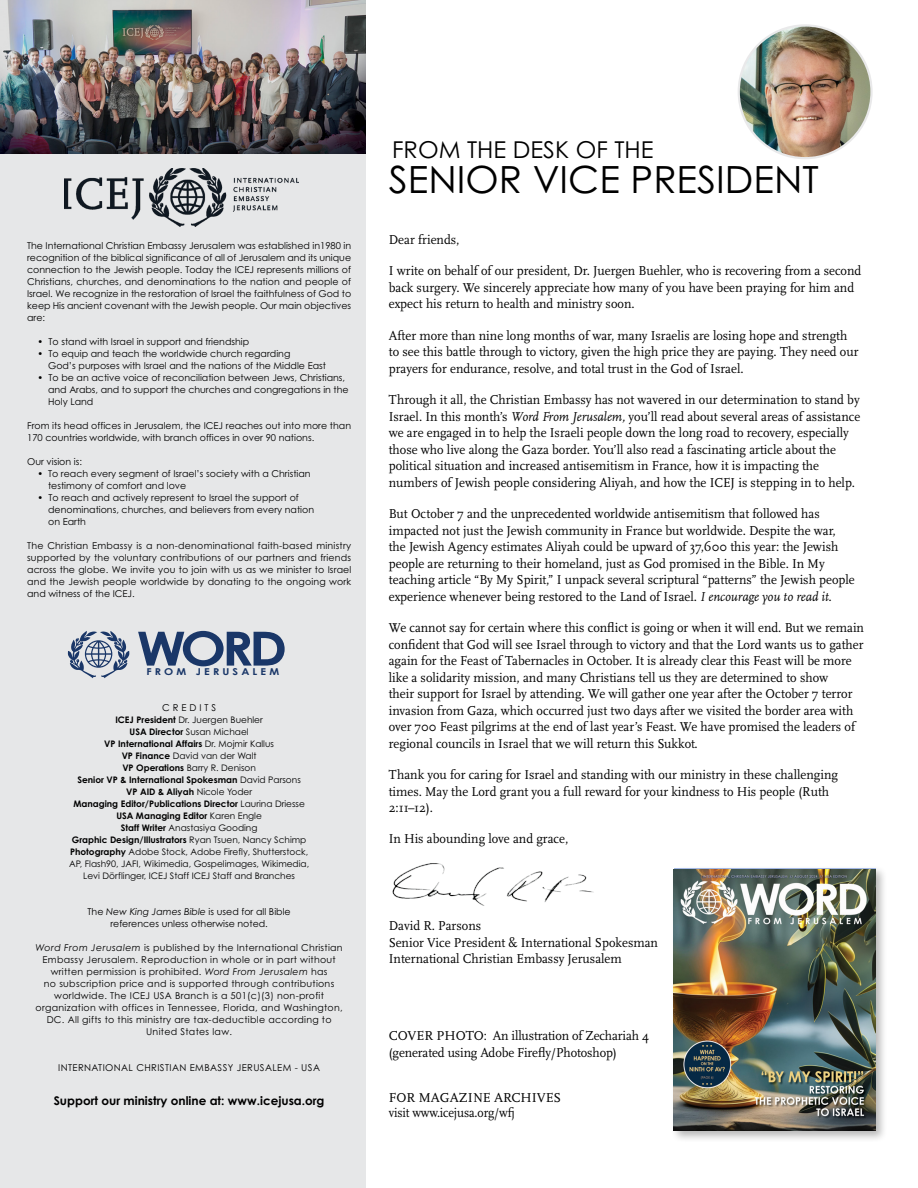
<style>
.page{position:relative;width:918px;height:1188px;background:#fff}
.page>*{position:absolute;margin:0;border:0;box-sizing:border-box;transform-origin:0 0}
.t1{font:700 47.1px "Century Gothic Pro";color:#1a3768;scale:1.16 1}
.t2{font:37.5px "Century Gothic Pro";color:#000}
.t3{font:23.25px "Century Gothic Pro";color:#000}
.t4{font:13.5px/16.5px "Scala Pro";color:#000;scale:.95 1}
.t5{font:13.5px/16.5px "Scala Pro";color:#000}
.t6{font:700 12px "Century Gothic Pro";color:#000}
.t7{font:9.45px/12px "Century Gothic Pro";color:#000}
.t8{font:9.45px/12px "Century Gothic Pro";letter-spacing:.03em;color:#000;text-align:center}
.t9{font:9.45px "Century Gothic Pro";letter-spacing:.04em;color:#000}
.t10{font:700 9.45px "Century Gothic Pro";letter-spacing:.29em;color:#1a3768;scale:1.15 1}
.t11{font:9.45px "Century Gothic Pro";letter-spacing:.31em;color:#000}
.t12{font:9px/12px "Century Gothic Pro";color:#000;text-align:center}
.s1{font-weight:700}
.s2{font-style:italic}
</style>
<div class="page">
<div style="left:0;top:0;width:366px;height:1188px;background:#e6e7e8"></div>
<svg style="left:68px;top:631px;width:61px;height:47px"></svg>
<img style="left:739px;top:25px;width:133px;height:133px;border-radius:66px">
<div style="left:671px;top:866px;width:217px;height:277px;background:#000;opacity:.28"></div>
<img style="left:674px;top:870px;width:202px;height:261px">
<img style="left:64px;top:168px;width:234px;height:59px">
<img style="left:392px;top:863px;width:202px;height:43px">
<img style="left:0;top:0;width:365px;height:153px">
<p class="t7" style="left:27px;top:239px;width:326px;text-align:justify">The International Christian Embassy Jerusalem was established in1980 in recognition of the biblical significance of all of Jerusalem and its unique connection to the Jewish people. Today the ICEJ represents millions of Christians, churches, and denominations to the nation and people of Israel. We recognize in the restoration of Israel the faithfulness of God to keep His ancient covenant with the Jewish people. Our main objectives are:</p>
<p class="t7" style="left:38px;top:335px;width:213px">• To stand with Israel in support and friendship</p>
<p class="t7" style="left:48px;top:347px;width:280px;text-indent:-10px">• To equip and teach the worldwide church regarding<br>God’s purposes with Israel and the nations of the Middle East</p>
<p class="t7" style="left:48px;top:371px;width:302px;text-indent:-10px">• To be an active voice of reconciliation between Jews, Christians, and Arabs, and to support the churches and congregations in the<br>Holy Land</p>
<p class="t7" style="left:27px;top:419px;width:326px">From its head offices in Jerusalem, the ICEJ reaches out into more than<br>170 countries worldwide, with branch offices in over 90 nations.</p>
<p class="t7" style="left:27px;top:455px;width:56px">Our vision is:</p>
<p class="t7" style="left:48px;top:467px;width:264px;text-indent:-10px">• To reach every segment of Israel’s society with a Christian testimony of comfort and love</p>
<p class="t7" style="left:48px;top:491px;width:268px;text-indent:-10px">• To reach and actively represent to Israel the support of denominations, churches, and believers from every nation on Earth</p>
<p class="t7" style="left:27px;top:539px;width:326px;text-align:justify">The Christian Embassy is a non-denominational faith-based ministry supported by the voluntary contributions of our partners and friends across the globe. We invite you to join with us as we minister to Israel and the Jewish people worldwide by donating to the ongoing work and witness of the ICEJ.</p>
<h1 class="t1" style="left:137px;top:619px;width:131px">WORD</h1>
<p class="t10" style="left:146px;top:666px;width:117px">FROM JERUSALEM</p>
<p class="t11" style="left:162px;top:702px;width:55px">CREDITS</p>
<p class="t12" style="left:69px;top:714px;width:242px"><span class="s1">ICEJ President</span> Dr. Juergen Buehler<br><span class="s1">USA Director</span> Susan Michael<br><span class="s1">VP International Affairs</span> Dr. Mojmir Kallus<br><span class="s1">VP Finance</span> David van der Walt<br><span class="s1">VP Operations</span> Barry R. Denison<br><span class="s1">Senior VP &amp; International Spokesman</span> David Parsons<br><span class="s1">VP AID &amp; Aliyah</span> Nicole Yoder<br><span class="s1">Managing Editor/Publications Director</span> Laurina Driesse <span class="s1">USA Managing Editor</span> Karen Engle<br><span class="s1">Staff Writer</span> Anastasiya Gooding<br><span class="s1">Graphic Design/Illustrators</span> Ryan Tsuen, Nancy Schimp <span class="s1">Photography</span> Adobe Stock, Adobe Firefly, Shutterstock, AP, Flash90, JAFI, Wikimedia, Gospelimages, Wikimedia, Levi Dörflinger, ICEJ Staff ICEJ Staff and Branches</p>
<p class="t7" style="left:88px;top:905px;width:205px;text-align:center">The <span class="s2">New King James Bible</span> is used for all Bible references unless otherwise noted.</p>
<p class="t8" style="left:36px;top:941px;width:309px"><span class="s2">Word From Jerusalem</span> is published by the International Christian Embassy Jerusalem. Reproduction in whole or in part without written permission is prohibited. <span class="s2">Word From Jerusalem</span> has<br>no subscription price and is supported through contributions worldwide. The ICEJ USA Branch is a 501(c)(3) non-profit organization with offices in Tennessee, Florida, and Washington, DC. All gifts to this ministry are tax-deductible according to United States law.</p>
<p class="t9" style="left:58px;top:1062px;width:263px">INTERNATIONAL CHRISTIAN EMBASSY JERUSALEM - USA</p>
<p class="t6" style="left:54px;top:1094px;width:272px">Support our ministry online at: www.icejusa.org</p>
<h3 class="t3" style="left:392px;top:135px;width:263px">FROM THE DESK OF THE</h3>
<h2 class="t2" style="left:389px;top:156px;width:431px">SENIOR VICE PRESIDENT</h2>
<p class="t4" style="left:389px;top:231px;width:76px">Dear friends,</p>
<p class="t4" style="left:389px;top:263px;width:499px">I write on behalf of our president, Dr. Juergen Buehler, who is recovering from a second back surgery. We sincerely appreciate how many of you have been praying for him and expect his return to health and ministry soon.</p>
<p class="t4" style="left:389px;top:327px;width:496px">After more than nine long months of war, many Israelis are losing hope and strength to see this battle through to victory, given the high price they are paying. They need our prayers for endurance, resolve, and total trust in the God of Israel.</p>
<p class="t4" style="left:389px;top:392px;width:498px">Through it all, the Christian Embassy has not wavered in our determination to stand by Israel. In this month’s <span class="s2">Word From Jerusalem,</span> you’ll read about several areas of assistance we are engaged in to help the Israeli people down the long road to recovery, especially those who live along the Gaza border. You’ll also read a fascinating article about the political situation and increased antisemitism in France, how it is impacting the numbers of Jewish people considering Aliyah, and how the ICEJ is stepping in to help.</p>
<p class="t4" style="left:389px;top:506px;width:492px">But October 7 and the unprecedented worldwide antisemitism that followed has impacted not just the Jewish community in France but worldwide. Despite the war, the Jewish Agency estimates Aliyah could be upward of 37,600 this year: the Jewish people are returning to their homeland, just as God promised in the Bible. In My teaching article “By My Spirit,” I unpack several scriptural “patterns” the Jewish people experience whenever being restored to the Land of Israel. <span class="s2">I encourage you to read it.</span></p>
<p class="t4" style="left:389px;top:620px;width:502px">We cannot say for certain where this conflict is going or when it will end. But we remain confident that God will see Israel through to victory and that the Lord wants us to gather again for the Feast of Tabernacles in October. It is already clear this Feast will be more like a solidarity mission, and many Christians tell us they are determined to show<br>their support for Israel by attending. We will gather one year after the October 7 terror invasion from Gaza, which occurred just two days after we visited the border area with over 700 Feast pilgrims at the end of last year’s Feast. We have promised the leaders of regional councils in Israel that we will return this Sukkot.</p>
<p class="t4" style="left:389px;top:767px;width:474px">Thank you for caring for Israel and standing with our ministry in these challenging times. May the Lord grant you a full reward for your kindness to His people (Ruth<br>2:11–12).</p>
<p class="t4" style="left:389px;top:831px;width:190px">In His abounding love and grace,</p>
<p class="t4" style="left:389px;top:918px;width:285px">David R. Parsons<br>Senior Vice President &amp; International Spokesman<br>International Christian Embassy Jerusalem</p>
<p class="t5" style="left:389px;top:1028px;width:260px">COVER PHOTO: An illustration of Zechariah 4 (generated using Adobe Firefly/Photoshop)</p>
<p class="t5" style="left:389px;top:1090px;width:174px;line-height:15px">FOR MAGAZINE ARCHIVES visit www.icejusa.org/wfj</p>
</div>
